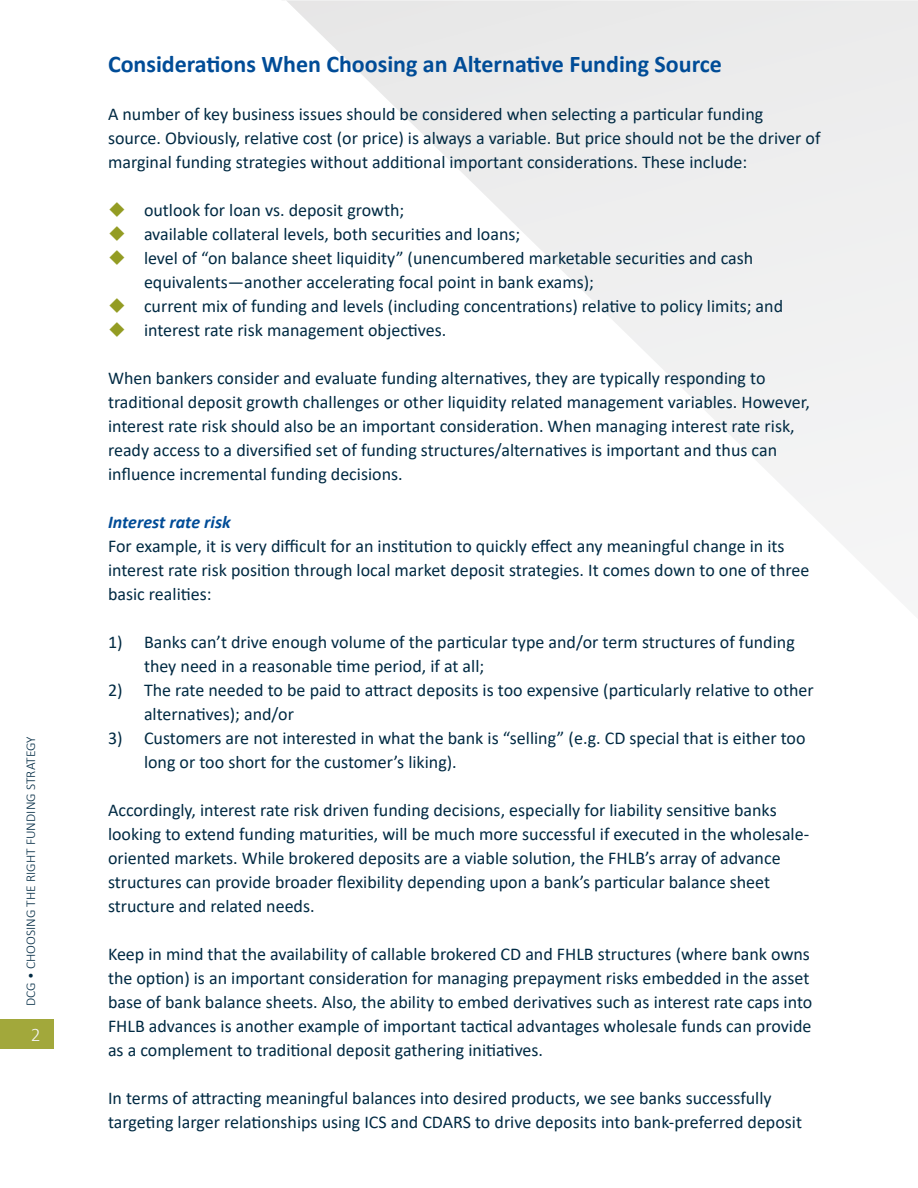
<style>
.page{position:relative;width:918px;height:1188px;background:#fff}
.page>*{position:absolute;margin:0;border:0;box-sizing:border-box;transform-origin:0 0}
.BOLD_COPY{font:700 24px "Calibri";color:#004c97}
.Header_2{font:300 19.5px "Calibri";color:#f4f5f6}
.BOLD_COPY-2{font:18px/24px "Calibri";color:#002a43}
.BOLD_COPY-3{font:italic 700 18px "Calibri";color:#004c97}
.t1{font:300 13.5px "Calibri";color:#002a43}
.s1{color:#939c23}
</style>
<div class="page">
<svg style="left:286px;top:0;width:632px;height:554px"></svg>
<div style="left:0;top:1019px;width:54px;height:29px;background:#a2a83b"></div>
<p class="t1" style="left:22px;top:1006px;width:271px;rotate:-90deg">DCG • CHOOSING THE RIGHT FUNDING STRATEGY</p>
<p class="Header_2" style="left:31px;top:1022px;width:11px">2</p>
<p class="BOLD_COPY" style="left:108px;top:47px;width:616px">Considerations When Choosing an Alternative Funding Source</p>
<p class="BOLD_COPY-2" style="left:108px;top:102px;width:714px">A number of key business issues should be considered when selecting a particular funding source. Obviously, relative cost (or price) is always a variable. But price should not be the driver of marginal funding strategies without additional important considerations. These include:</p>
<p class="BOLD_COPY-2" style="left:108px;top:198px;width:298px"><span class="s1">◆</span> outlook for loan vs. deposit growth;</p>
<p class="BOLD_COPY-2" style="left:108px;top:222px;width:414px"><span class="s1">◆</span> available collateral levels, both securities and loans;</p>
<p class="BOLD_COPY-2" style="left:144px;top:246px;width:611px;text-indent:-36px"><span class="s1">◆</span> level of “on balance sheet liquidity” (unencumbered marketable securities and cash equivalents—another accelerating focal point in bank exams);</p>
<p class="BOLD_COPY-2" style="left:108px;top:294px;width:677px"><span class="s1">◆</span> current mix of funding and levels (including concentrations) relative to policy limits; and</p>
<p class="BOLD_COPY-2" style="left:108px;top:318px;width:340px"><span class="s1">◆</span> interest rate risk management objectives.</p>
<p class="BOLD_COPY-2" style="left:108px;top:366px;width:703px">When bankers consider and evaluate funding alternatives, they are typically responding to traditional deposit growth challenges or other liquidity related management variables. However, interest rate risk should also be an important consideration. When managing interest rate risk, ready access to a diversified set of funding structures/alternatives is important and thus can influence incremental funding decisions.</p>
<p class="BOLD_COPY-3" style="left:108px;top:509px;width:124px">Interest rate risk</p>
<p class="BOLD_COPY-2" style="left:108px;top:534px;width:703px">For example, it is very difficult for an institution to quickly effect any meaningful change in its interest rate risk position through local market deposit strategies. It comes down to one of three basic realities:</p>
<p class="BOLD_COPY-2" style="left:144px;top:630px;width:652px;text-indent:-36px">1) Banks can’t drive enough volume of the particular type and/or term structures of funding they need in a reasonable time period, if at all;</p>
<p class="BOLD_COPY-2" style="left:144px;top:678px;width:671px;text-indent:-36px">2) The rate needed to be paid to attract deposits is too expensive (particularly relative to other alternatives); and/or</p>
<p class="BOLD_COPY-2" style="left:144px;top:726px;width:663px;text-indent:-36px">3) Customers are not interested in what the bank is “selling” (e.g. CD special that is either too long or too short for the customer’s liking).</p>
<p class="BOLD_COPY-2" style="left:108px;top:798px;width:703px">Accordingly, interest rate risk driven funding decisions, especially for liability sensitive banks looking to extend funding maturities, will be much more successful if executed in the wholesale&shy;oriented markets. While brokered deposits are a viable solution, the FHLB’s array of advance structures can provide broader flexibility depending upon a bank’s particular balance sheet structure and related needs.</p>
<p class="BOLD_COPY-2" style="left:108px;top:942px;width:706px">Keep in mind that the availability of callable brokered CD and FHLB structures (where bank owns the option) is an important consideration for managing prepayment risks embedded in the asset base of bank balance sheets. Also, the ability to embed derivatives such as interest rate caps into FHLB advances is another example of important tactical advantages wholesale funds can provide as a complement to traditional deposit gathering initiatives.</p>
<p class="BOLD_COPY-2" style="left:108px;top:1086px;width:696px">In terms of attracting meaningful balances into desired products, we see banks successfully targeting larger relationships using ICS and CDARS to drive deposits into bank-preferred deposit</p>
</div>
